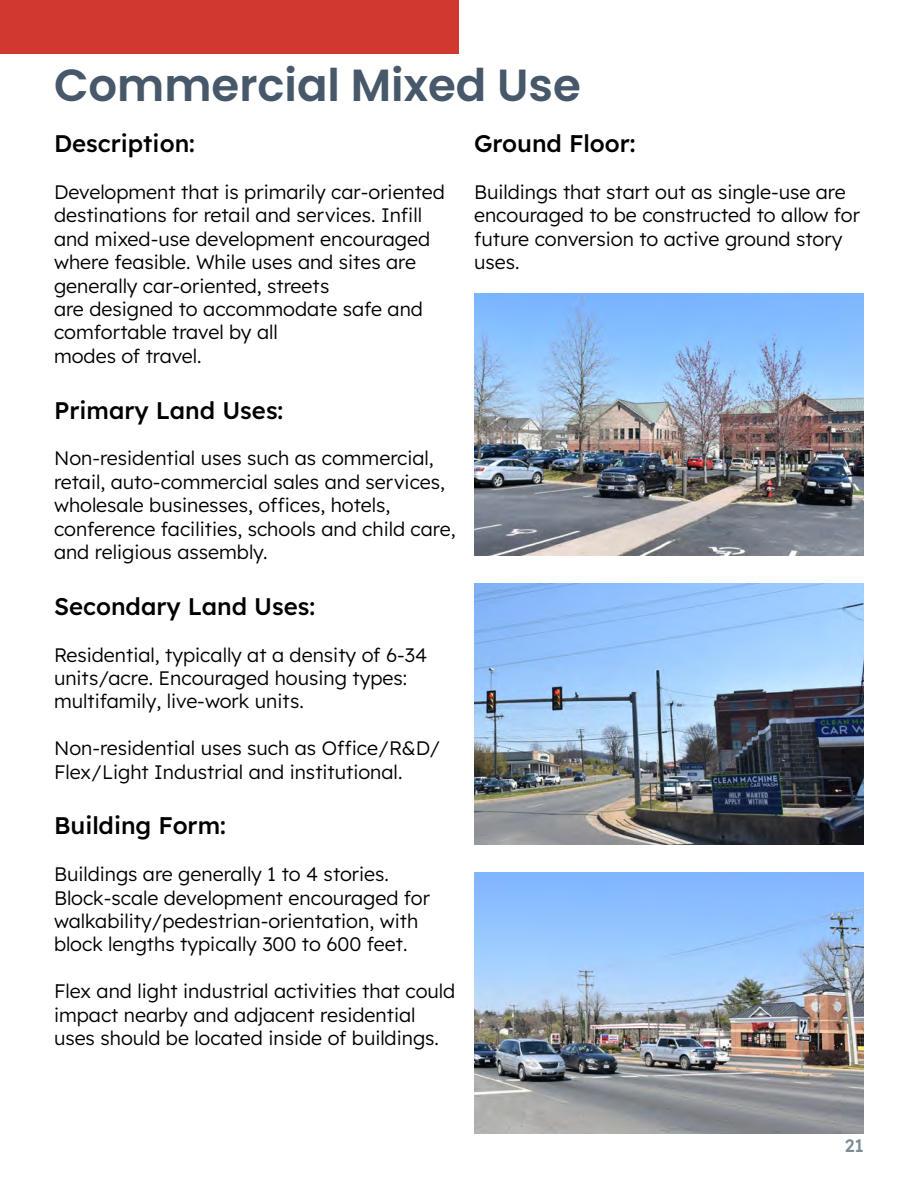
<style>
.page{position:relative;width:918px;height:1188px;background:#fff}
.page>*{position:absolute;margin:0;border:0;box-sizing:border-box;transform-origin:0 0}
.t1{font:600 45px "Poppins";color:#47586b}
.t2{font:500 24px "Lexend Deca";color:#000}
.t3{font:300 19.5px/23.4px "Lexend Deca";color:#000}
.t4{font:500 18px "Lexend Deca";color:#7e8b97}
</style>
<div class="page">
<img style="left:474px;top:294px;width:390px;height:261px">
<img style="left:474px;top:873px;width:390px;height:261px">
<img style="left:474px;top:583px;width:390px;height:262px">
<div style="left:0;top:0;width:459px;height:54px;background:#d03830"></div>
<h1 class="t1" style="left:54px;top:59px;width:528px">Commercial Mixed Use</h1>
<p class="t2" style="left:54px;top:126px;width:142px">Description:</p>
<p class="t3" style="left:54px;top:179px;width:393px">Development that is primarily car-oriented destinations for retail and services. Infill and mixed-use development encouraged where feasible. While uses and sites are generally car-oriented, streets<br>are designed to accommodate safe and comfortable travel by all<br>modes of travel.</p>
<p class="t2" style="left:54px;top:393px;width:231px">Primary Land Uses:</p>
<p class="t3" style="left:54px;top:446px;width:403px">Non-residential uses such as commercial, retail, auto-commercial sales and services, wholesale businesses, offices, hotels, conference facilities, schools and child care, and religious assembly.</p>
<p class="t2" style="left:54px;top:589px;width:263px">Secondary Land Uses:</p>
<p class="t3" style="left:54px;top:642px;width:375px">Residential, typically at a density of 6-34 units/acre. Encouraged housing types: multifamily, live-work units.</p>
<p class="t3" style="left:54px;top:735px;width:388px">Non-residential uses such as Office/R&amp;D/<br>Flex/Light Industrial and institutional.</p>
<p class="t2" style="left:54px;top:809px;width:173px">Building Form:</p>
<p class="t3" style="left:54px;top:861px;width:378px">Buildings are generally 1 to 4 stories.<br>Block-scale development encouraged for walkability/pedestrian-orientation, with block lengths typically 300 to 600 feet.</p>
<p class="t3" style="left:54px;top:978px;width:403px">Flex and light industrial activities that could impact nearby and adjacent residential uses should be located inside of buildings.</p>
<p class="t2" style="left:474px;top:126px;width:163px">Ground Floor:</p>
<p class="t3" style="left:474px;top:179px;width:387px">Buildings that start out as single-use are encouraged to be constructed to allow for future conversion to active ground story uses.</p>
<p class="t4" style="left:845px;top:1133px;width:21px">21</p>
</div>
